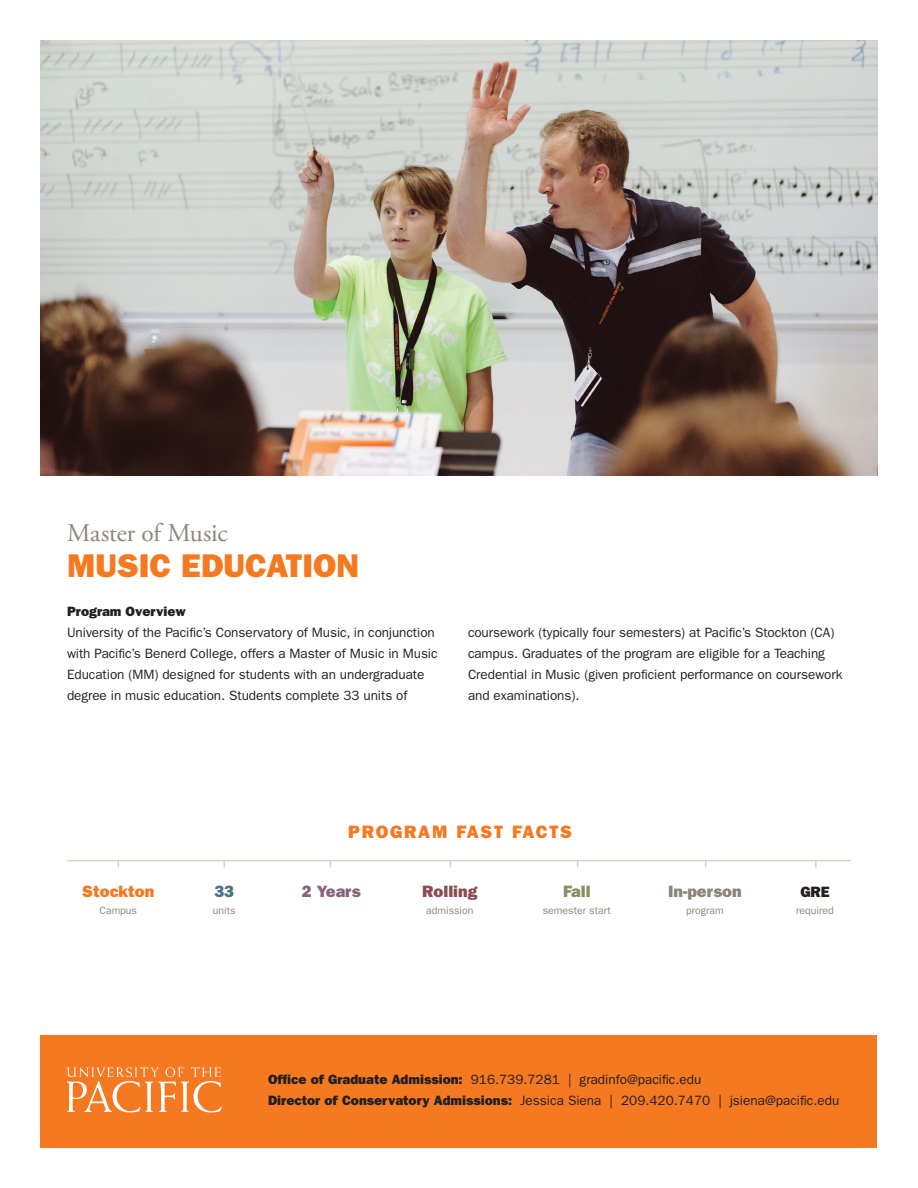
<style>
.page{position:relative;width:918px;height:1188px;background:#fff}
.page>*{position:absolute;margin:0;border:0;box-sizing:border-box;transform-origin:0 0}
.t1{font:33px "ITC Franklin Gothic Std Hvy";color:#f47921}
.t2{font:25.5px "Adobe Garamond Pro";letter-spacing:-.01em;color:#8c857c}
.t3{font:18px "ITC Franklin Gothic Std Hvy";letter-spacing:.1em;color:#f47921}
.t4{font:16.5px "ITC Franklin Gothic Std Hvy";color:#8c857c}
.t5{font:16.5px "ITC Franklin Gothic Std Hvy";color:#f47921}
.t6{font:16.5px "ITC Franklin Gothic Std Hvy";color:#894c52}
.t7{font:16.5px "ITC Franklin Gothic Std Hvy";color:#876479}
.t8{font:16.5px "ITC Franklin Gothic Std Hvy";color:#898f63}
.t9{font:16.5px "ITC Franklin Gothic Std Hvy";color:#4c748b}
.t10{font:15px "ITC Franklin Gothic Std Hvy";color:#231f20}
.body{font:13.5px/21px "ITC Franklin Gothic Std";letter-spacing:-.005em;color:#231f20}
.body_header{font:13.5px "ITC Franklin Gothic Std Hvy";color:#231f20}
.t11{font:10.5px "ITC Franklin Gothic Std";color:#8c857c}
.s1{font-family:"ITC Franklin Gothic Std Hvy"}
</style>
<div class="page">
<img style="left:40px;top:40px;width:838px;height:435px">
<hr style="left:67px;top:860px;width:784px;height:1px;background:#d6d1c3">
<div style="left:40px;top:1035px;width:838px;height:113px;background:#f47921"></div>
<svg style="left:67px;top:1067px;width:155px;height:46px"></svg>
<svg style="left:223px;top:861px;width:2px;height:6px"></svg>
<svg style="left:815px;top:861px;width:2px;height:6px"></svg>
<p class="t2" style="left:67px;top:517px;width:162px">Master of Music</p>
<p class="t1" style="left:67px;top:546px;width:294px">MUSIC EDUCATION</p>
<p class="body_header" style="left:67px;top:604px;width:121px">Program Overview</p>
<p class="body" style="left:67px;top:622px;width:372px">University of the Pacific’s Conservatory of Music, in conjunction with Pacific’s Benerd College, offers a Master of Music in Music Education (MM) designed for students with an undergraduate degree in music education. Students complete 33 units of</p>
<p class="body" style="left:468px;top:622px;width:376px">coursework (typically four semesters) at Pacific’s Stockton (CA) campus. Graduates of the program are eligible for a Teaching Credential in Music (given proficient performance on coursework and examinations).</p>
<p class="t5" style="left:82px;top:882px;width:73px">Stockton</p>
<p class="t11" style="left:99px;top:904px;width:39px">Campus</p>
<p class="t9" style="left:214px;top:882px;width:21px">33</p>
<p class="t11" style="left:213px;top:904px;width:24px">units</p>
<p class="t3" style="left:348px;top:821px;width:225px">PROGRAM FAST FACTS</p>
<p class="t7" style="left:302px;top:882px;width:60px">2 Years</p>
<p class="t8" style="left:563px;top:882px;width:29px">Fall</p>
<p class="t11" style="left:543px;top:904px;width:70px">semester start</p>
<p class="t6" style="left:422px;top:882px;width:57px">Rolling</p>
<p class="t11" style="left:426px;top:904px;width:49px">admission</p>
<p class="t4" style="left:668px;top:882px;width:75px">In-person</p>
<p class="t11" style="left:686px;top:904px;width:39px">program</p>
<p class="t10" style="left:800px;top:883px;width:31px">GRE</p>
<p class="t11" style="left:796px;top:904px;width:39px">required</p>
<p class="body" style="left:268px;top:1069px;width:435px"><span class="s1">Office of Graduate Admission:</span> 916.739.7281 | gradinfo@pacific.edu</p>
<p class="body" style="left:268px;top:1090px;width:573px"><span class="s1">Director of Conservatory Admissions:</span> Jessica Siena | 209.420.7470 | jsiena@pacific.edu</p>
</div>
